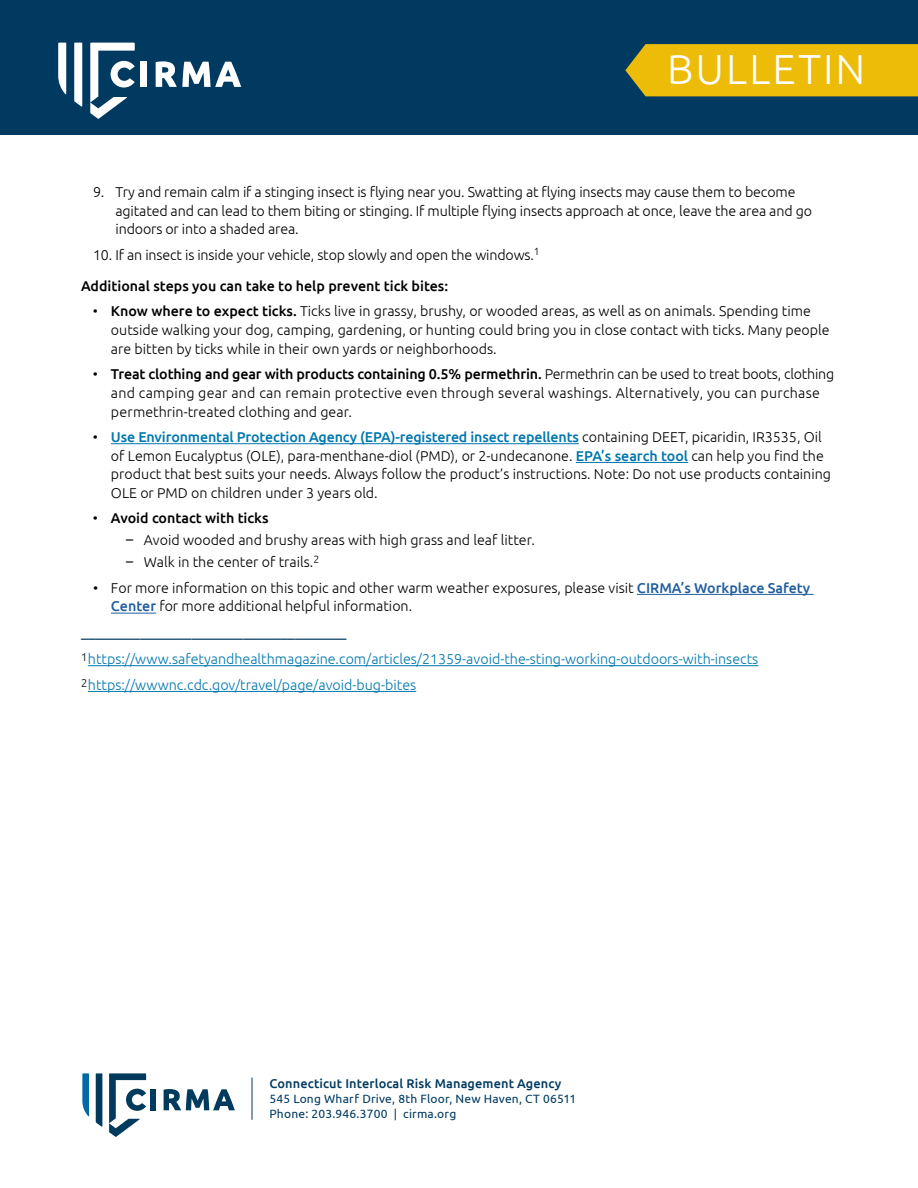
<style>
.page{position:relative;width:918px;height:1188px;background:#fff}
.page>*{position:absolute;margin:0;border:0;box-sizing:border-box;transform-origin:0 0}
.t1{font:300 42px "Ubuntu";letter-spacing:.05em;color:#fff}
.t2{font:15px "Ubuntu";color:#003a60}
.t3{font:300 14.25px/18.8px "Ubuntu";color:#000}
.t4{font:300 14.25px/18.8px "Ubuntu";letter-spacing:.02em;color:#000}
.t5{font:300 14.25px/25.8px "Ubuntu";color:#0077ae}
.t6{font:500 14.25px "Ubuntu";color:#000}
.t7{font:500 12.75px "Ubuntu";letter-spacing:.01em;color:#003a60}
.t8{font:12px/15px "Ubuntu";letter-spacing:.02em;color:#003a60}
.s1{font-weight:500}
.s2{font-weight:500;color:#0077ae}
.s3{font-weight:300}
.s4{font-weight:400}
.s5{font-weight:500;color:#215e9e}
</style>
<div class="page">
<div style="left:0;top:0;width:918px;height:135px;background:#003a60"></div>
<div style="left:140px;top:62px;width:7px;height:25px;background:#fff"></div>
<svg style="left:156px;top:61px;width:85px;height:26px"></svg>
<svg style="left:74px;top:43px;width:8px;height:64px"></svg>
<svg style="left:58px;top:43px;width:8px;height:51px"></svg>
<svg style="left:90px;top:43px;width:45px;height:76px"></svg>
<div style="left:625px;top:44px;width:293px;height:52px;background:#ecbc09"></div>
<div style="left:151px;top:1089px;width:5px;height:21px;background:#003a5d"></div>
<svg style="left:164px;top:1089px;width:71px;height:21px"></svg>
<svg style="left:96px;top:1073px;width:6px;height:54px"></svg>
<svg style="left:82px;top:1073px;width:7px;height:44px"></svg>
<svg style="left:109px;top:1073px;width:37px;height:64px"></svg>
<hr style="left:252px;top:1078px;width:1px;height:42px;background:#003a60">
<hr style="left:111px;top:443px;width:468px;height:1px;background:#0077ae">
<hr style="left:576px;top:462px;width:112px;height:1px;background:#0077ae">
<hr style="left:637px;top:594px;width:177px;height:1px;background:#215e9e">
<hr style="left:111px;top:613px;width:45px;height:1px;background:#215e9e">
<hr style="left:88px;top:665px;width:670px;height:1px;background:#0077ae">
<hr style="left:88px;top:691px;width:328px;height:1px;background:#0077ae">
<h1 class="t1" style="left:667px;top:44px;width:200px">BULLETIN</h1>
<p class="t3" style="left:116px;top:182px;width:698px;text-indent:-23px">9. Try and remain calm if a stinging insect is flying near you. Swatting at flying insects may cause them to become agitated and can lead to them biting or stinging. If multiple flying insects approach at once, leave the area and go indoors or into a shaded area.</p>
<p class="t3" style="left:93px;top:245px;width:448px">10. If an insect is inside your vehicle, stop slowly and open the windows.<sup>1</sup></p>
<p class="t6" style="left:81px;top:277px;width:369px">Additional steps you can take to help prevent tick bites:</p>
<p class="t3" style="left:111px;top:302px;width:720px;text-indent:-18px">• <span class="s1">Know where to expect ticks.</span> Ticks live in grassy, brushy, or wooded areas, as well as on animals. Spending time outside walking your dog, camping, gardening, or hunting could bring you in close contact with ticks. Many people are bitten by ticks while in their own yards or neighborhoods.</p>
<p class="t4" style="left:111px;top:364px;width:725px;text-indent:-18px">• <span class="s1">Treat clothing and gear with products containing 0.5% permethrin.</span> Permethrin can be used to treat boots, clothing and camping gear and can remain protective even through several washings. Alternatively, you can purchase permethrin-treated clothing and gear.</p>
<p class="t3" style="left:111px;top:427px;width:722px;text-indent:-18px">• <span class="s2">Use Environmental Protection Agency (EPA)-registered insect repellents</span> containing DEET, picaridin, IR3535, Oil of Lemon Eucalyptus (OLE), para-menthane-diol (PMD), or 2-undecanone. <span class="s2">EPA’s search tool</span> can help you find the product that best suits your needs. Always follow the product’s instructions. Note: Do not use products containing OLE or PMD on children under 3 years old.</p>
<p class="t6" style="left:93px;top:509px;width:177px"><span class="s3">•</span> Avoid contact with ticks</p>
<p class="t3" style="left:126px;top:531px;width:410px"><span class="s4">–</span> Avoid wooded and brushy areas with high grass and leaf litter.</p>
<p class="t3" style="left:126px;top:553px;width:195px"><span class="s4">–</span> Walk in the center of trails.<sup>2</sup></p>
<p class="t3" style="left:111px;top:578px;width:701px;text-indent:-18px">• For more information on this topic and other warm weather exposures, please visit <span class="s5">CIRMA’s Workplace Safety<br>Center</span> for more additional helpful information.</p>
<p class="t2" style="left:81px;top:623px;width:267px">____________________________________</p>
<p class="t5" style="left:81px;top:646px;width:679px"><sup>1</sup>https://www.safetyandhealthmagazine.com/articles/21359-avoid-the-sting-working-outdoors-with-insects<br><sup>2</sup>https://wwwnc.cdc.gov/travel/page/avoid-bug-bites</p>
<p class="t7" style="left:269px;top:1076px;width:293px">Connecticut Interlocal Risk Management Agency</p>
<p class="t8" style="left:269px;top:1091px;width:308px">545 Long Wharf Drive, 8th Floor, New Haven, CT 06511<br>Phone: 203.946.3700 | cirma.org</p>
</div>
